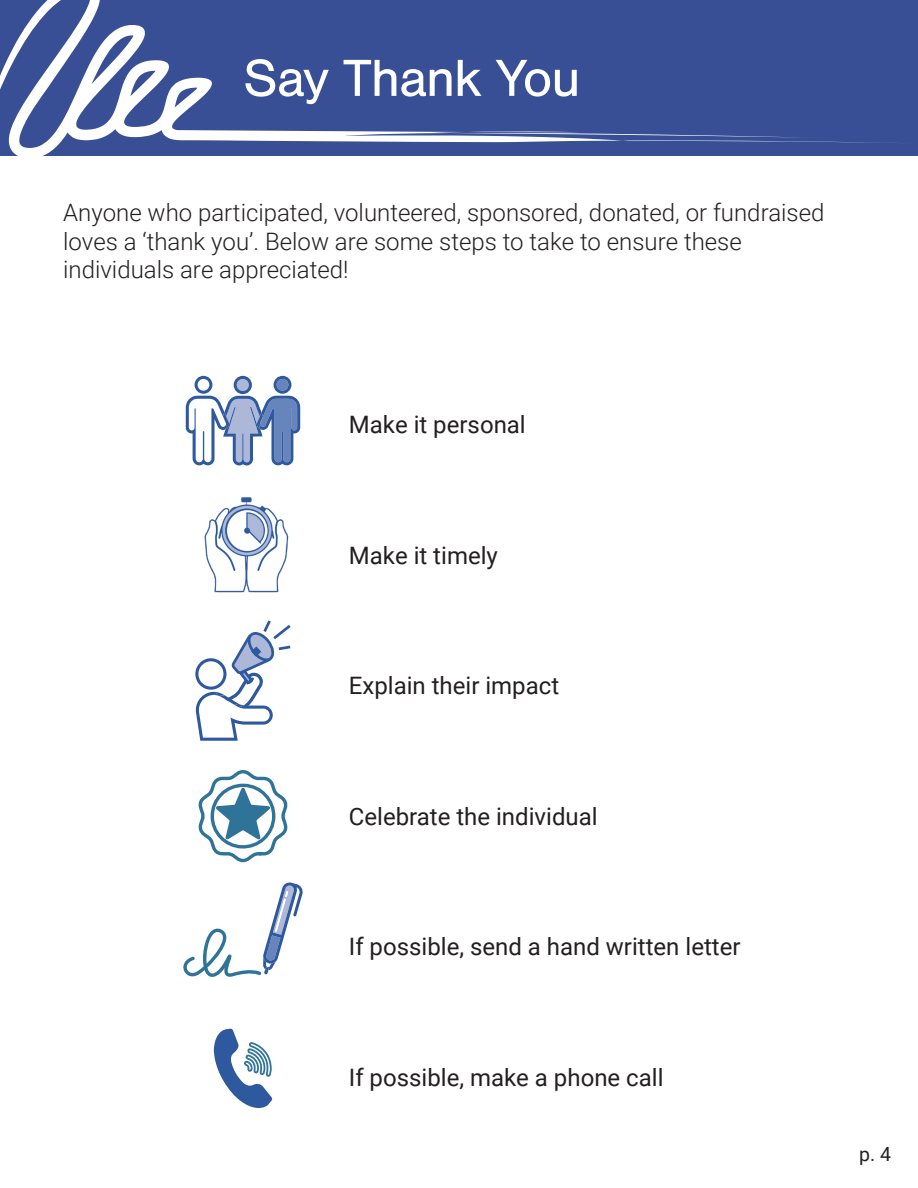
<style>
.page{position:relative;width:918px;height:1188px;background:#fff}
.page>*{position:absolute;margin:0;border:0;box-sizing:border-box;transform-origin:0 0}
.t1{font:54px "Nimbus San";letter-spacing:-.02em;color:#fff}
.t2{font:300 24px/28.8px "Roboto";color:#231f20}
.t3{font:24px "Roboto";color:#231f20}
.t4{font:19.5px "Roboto";color:#231f20}
</style>
<div class="page">
<svg style="left:0;top:0;width:918px;height:156px;background:#495e9f"></svg>
<svg style="left:214px;top:1028px;width:59px;height:81px"></svg>
<svg style="left:198px;top:770px;width:90px;height:93px"></svg>
<svg style="left:195px;top:620px;width:96px;height:121px"></svg>
<svg style="left:183px;top:882px;width:120px;height:95px"></svg>
<svg style="left:186px;top:376px;width:114px;height:89px"></svg>
<img style="left:204px;top:497px;width:85px;height:96px">
<p class="t1" style="left:243px;top:48px;width:339px">Say Thank You</p>
<p class="t2" style="left:63px;top:197px;width:763px">Anyone who participated, volunteered, sponsored, donated, or fundraised loves a ‘thank you’. Below are some steps to take to ensure these individuals are appreciated!</p>
<p class="t3" style="left:349px;top:408px;width:178px">Make it personal</p>
<p class="t3" style="left:349px;top:538px;width:151px">Make it timely</p>
<p class="t3" style="left:349px;top:669px;width:212px">Explain their impact</p>
<p class="t3" style="left:349px;top:799px;width:250px">Celebrate the individual</p>
<p class="t3" style="left:349px;top:930px;width:393px">If possible, send a hand written letter</p>
<p class="t3" style="left:349px;top:1060px;width:316px">If possible, make a phone call</p>
<p class="t4" style="left:859px;top:1140px;width:33px">p. 4</p>
</div>
